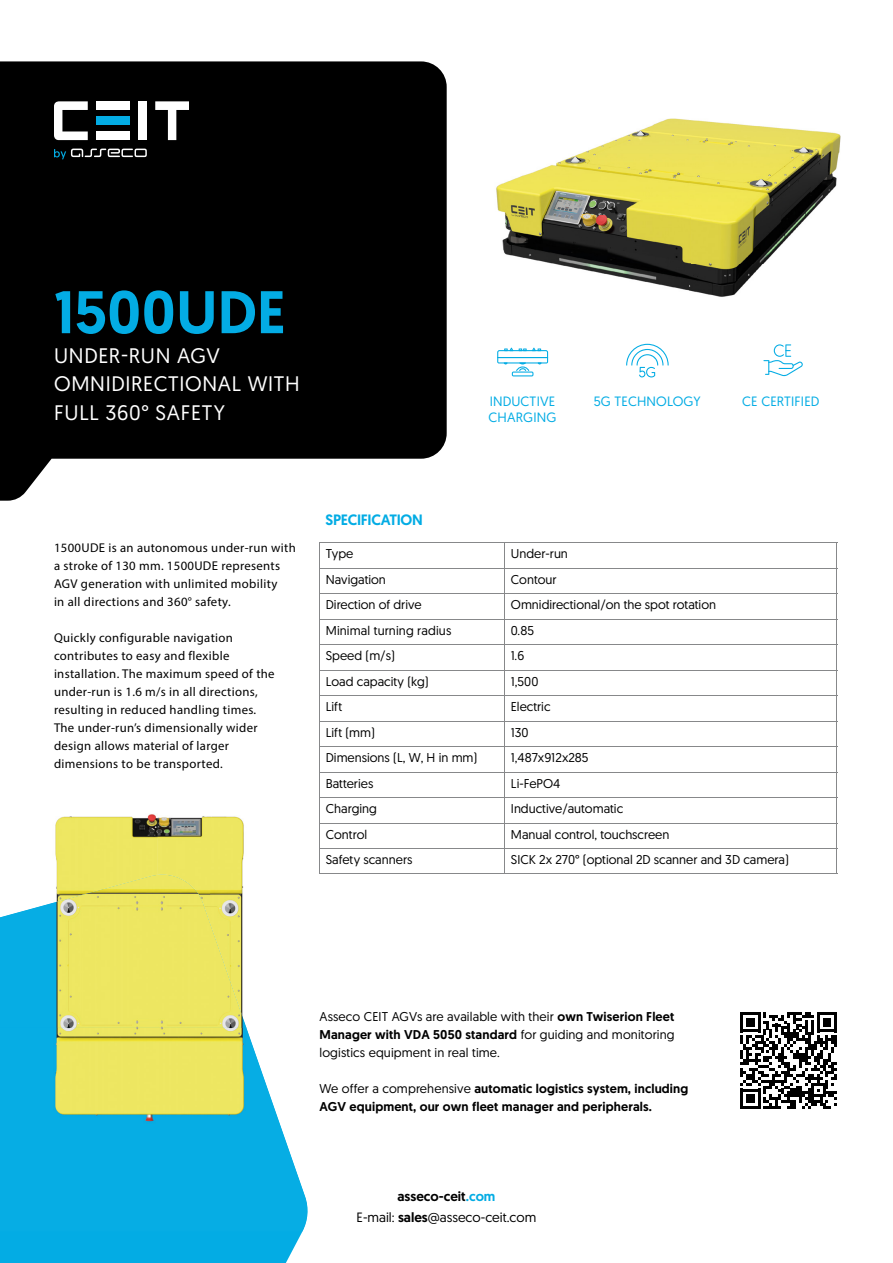
<style>
.page{position:relative;width:893px;height:1263px;background:#fff}
.page>*{position:absolute;margin:0;border:0;box-sizing:border-box;transform-origin:0 0}
.t1{font:500 60px "Geomanist";color:#03ace4}
.t2{font:21px/28.5px "Geomanist";letter-spacing:.03em;color:#fff}
.t3{font:500 15px "Geomanist";letter-spacing:-.02em;color:#03ace4}
.t4{font:13.5px/21px "Geomanist";color:#000;text-align:center}
.t5{font:13.5px "Geomanist";letter-spacing:.01em;color:#03ace4}
.t6{font:12.75px/18px "Geomanist";color:#000;text-align:justify}
.t7{font:12.75px/18px "Myriad Pro";letter-spacing:.025em;color:#000}
.t8{font:500 12.75px/18px "Geomanist";letter-spacing:.01em;color:#000}
.s1{font-weight:500}
.s2{font-weight:400}
.s3{font-weight:500;color:#03ace4}
</style>
<div class="page">
<svg style="left:0;top:61px;width:447px;height:440px;background:#181818"></svg>
<div style="left:0;top:1232px;width:302px;height:31px;background:#03ace4"></div>
<svg style="left:54px;top:149px;width:93px;height:10px"></svg>
<svg style="left:155px;top:101px;width:34px;height:39px"></svg>
<svg style="left:54px;top:101px;width:34px;height:39px"></svg>
<div style="left:96px;top:101px;width:34px;height:9px;background:#fff"></div>
<div style="left:96px;top:116px;width:34px;height:9px;background:#03ace4"></div>
<div style="left:96px;top:131px;width:34px;height:9px;background:#fff"></div>
<div style="left:138px;top:101px;width:9px;height:39px;background:#fff"></div>
<img style="left:496px;top:118px;width:345px;height:179px">
<svg style="left:626px;top:344px;width:43px;height:33px"></svg>
<svg style="left:497px;top:348px;width:51px;height:28px"></svg>
<svg style="left:763px;top:344px;width:40px;height:32px"></svg>
<svg style="left:740px;top:1012px;width:97px;height:97px"></svg>
<img style="left:210px;top:816px;width:34px;height:58px">
<img style="left:158px;top:816px;width:52px;height:58px">
<img style="left:55px;top:814px;width:103px;height:60px">
<img style="left:0;top:1027px;width:308px;height:205px">
<img style="left:0;top:874px;width:246px;height:154px">
<hr style="left:320px;top:542px;width:185px;height:1px;background:#87888a">
<hr style="left:505px;top:542px;width:332px;height:1px;background:#87888a">
<hr style="left:320px;top:568px;width:185px;height:1px;background:#87888a">
<hr style="left:505px;top:568px;width:332px;height:1px;background:#87888a">
<hr style="left:320px;top:593px;width:185px;height:1px;background:#87888a">
<hr style="left:505px;top:593px;width:332px;height:1px;background:#87888a">
<hr style="left:320px;top:619px;width:185px;height:1px;background:#87888a">
<hr style="left:505px;top:619px;width:332px;height:1px;background:#87888a">
<hr style="left:320px;top:644px;width:185px;height:1px;background:#87888a">
<hr style="left:505px;top:644px;width:332px;height:1px;background:#87888a">
<hr style="left:320px;top:670px;width:185px;height:1px;background:#87888a">
<hr style="left:505px;top:670px;width:332px;height:1px;background:#87888a">
<hr style="left:320px;top:695px;width:185px;height:1px;background:#87888a">
<hr style="left:505px;top:695px;width:332px;height:1px;background:#87888a">
<hr style="left:320px;top:721px;width:185px;height:1px;background:#87888a">
<hr style="left:505px;top:721px;width:332px;height:1px;background:#87888a">
<hr style="left:320px;top:746px;width:185px;height:1px;background:#87888a">
<hr style="left:505px;top:746px;width:332px;height:1px;background:#87888a">
<hr style="left:320px;top:772px;width:185px;height:1px;background:#87888a">
<hr style="left:505px;top:772px;width:332px;height:1px;background:#87888a">
<hr style="left:320px;top:797px;width:185px;height:1px;background:#87888a">
<hr style="left:505px;top:797px;width:332px;height:1px;background:#87888a">
<hr style="left:320px;top:823px;width:185px;height:1px;background:#87888a">
<hr style="left:505px;top:823px;width:332px;height:1px;background:#87888a">
<hr style="left:320px;top:848px;width:185px;height:1px;background:#87888a">
<svg style="left:319px;top:543px;width:1px;height:330px"></svg>
<hr style="left:505px;top:848px;width:332px;height:1px;background:#87888a">
<svg style="left:836px;top:543px;width:1px;height:330px"></svg>
<hr style="left:320px;top:873px;width:185px;height:1px;background:#87888a">
<hr style="left:505px;top:873px;width:332px;height:1px;background:#87888a">
<h1 class="t1" style="left:54px;top:272px;width:233px">1500UDE</h1>
<h2 class="t2" style="left:54px;top:341px;width:247px">UNDER-RUN AGV<br>OMNIDIRECTIONAL WITH<br>FULL 360° SAFETY</h2>
<p class="t5" style="left:490px;top:392px;width:67px">INDUCTIVE</p>
<p class="t5" style="left:594px;top:392px;width:109px">5G TECHNOLOGY</p>
<p class="t5" style="left:742px;top:392px;width:79px">CE CERTIFIED</p>
<p class="t5" style="left:489px;top:409px;width:69px">CHARGING</p>
<p class="t7" style="left:54px;top:538px;width:243px">1500UDE is an autonomous under-run with a stroke of 130 mm. 1500UDE represents AGV generation with unlimited mobility<br>in all directions and 360° safety.</p>
<p class="t7" style="left:54px;top:628px;width:222px">Quickly configurable navigation contributes to easy and flexible installation. The maximum speed of the under-run is 1.6 m/s in all directions, resulting in reduced handling times.<br>The under-run’s dimensionally wider design allows material of larger dimensions to be transported.</p>
<p class="t3" style="left:326px;top:510px;width:99px">SPECIFICATION</p>
<p class="t6" style="left:326px;top:544px;width:29px">Type</p>
<p class="t6" style="left:511px;top:544px;width:58px">Under-run</p>
<p class="t6" style="left:326px;top:570px;width:62px">Navigation</p>
<p class="t6" style="left:511px;top:570px;width:47px">Contour</p>
<p class="t6" style="left:326px;top:595px;width:97px">Direction of drive</p>
<p class="t6" style="left:511px;top:595px;width:207px">Omnidirectional/on the spot rotation</p>
<p class="t6" style="left:326px;top:621px;width:127px">Minimal turning radius</p>
<p class="t6" style="left:511px;top:621px;width:25px">0.85</p>
<p class="t6" style="left:326px;top:646px;width:71px">Speed (m/s)</p>
<p class="t6" style="left:511px;top:646px;width:15px">1.6</p>
<p class="t6" style="left:326px;top:672px;width:104px">Load capacity (kg)</p>
<p class="t6" style="left:511px;top:672px;width:29px">1,500</p>
<p class="t6" style="left:326px;top:697px;width:18px">Lift</p>
<p class="t6" style="left:511px;top:697px;width:41px">Electric</p>
<p class="t6" style="left:326px;top:723px;width:51px">Lift (mm)</p>
<p class="t6" style="left:511px;top:723px;width:19px">130</p>
<p class="t6" style="left:326px;top:748px;width:153px">Dimensions (L, W, H in mm)</p>
<p class="t6" style="left:511px;top:748px;width:79px">1,487x912x285</p>
<p class="t6" style="left:326px;top:774px;width:49px">Batteries</p>
<p class="t6" style="left:511px;top:774px;width:51px">Li-FePO4</p>
<p class="t6" style="left:326px;top:799px;width:53px">Charging</p>
<p class="t6" style="left:511px;top:799px;width:114px">Inductive/automatic</p>
<p class="t6" style="left:326px;top:825px;width:43px">Control</p>
<p class="t6" style="left:511px;top:825px;width:160px">Manual control, touchscreen</p>
<p class="t6" style="left:326px;top:850px;width:88px">Safety scanners</p>
<p class="t6" style="left:511px;top:850px;width:280px">SICK 2x 270° (optional 2D scanner and 3D camera)</p>
<p class="t6" style="left:320px;top:1007px;width:357px">Asseco CEIT AGVs are available with their <span class="s1">own Twiserion Fleet Manager with VDA 5050 standard</span> for guiding and monitoring logistics equipment in real time.</p>
<p class="t8" style="left:320px;top:1080px;width:370px"><span class="s2">We offer a comprehensive</span> automatic logistics system, including<br>AGV equipment, our own fleet manager and peripherals.</p>
<p class="t4" style="left:357px;top:1185px;width:181px"><span class="s1">asseco-ceit</span><span class="s3">.com<br></span>E-mail: <span class="s1">sales</span>@asseco-ceit.com</p>
</div>
